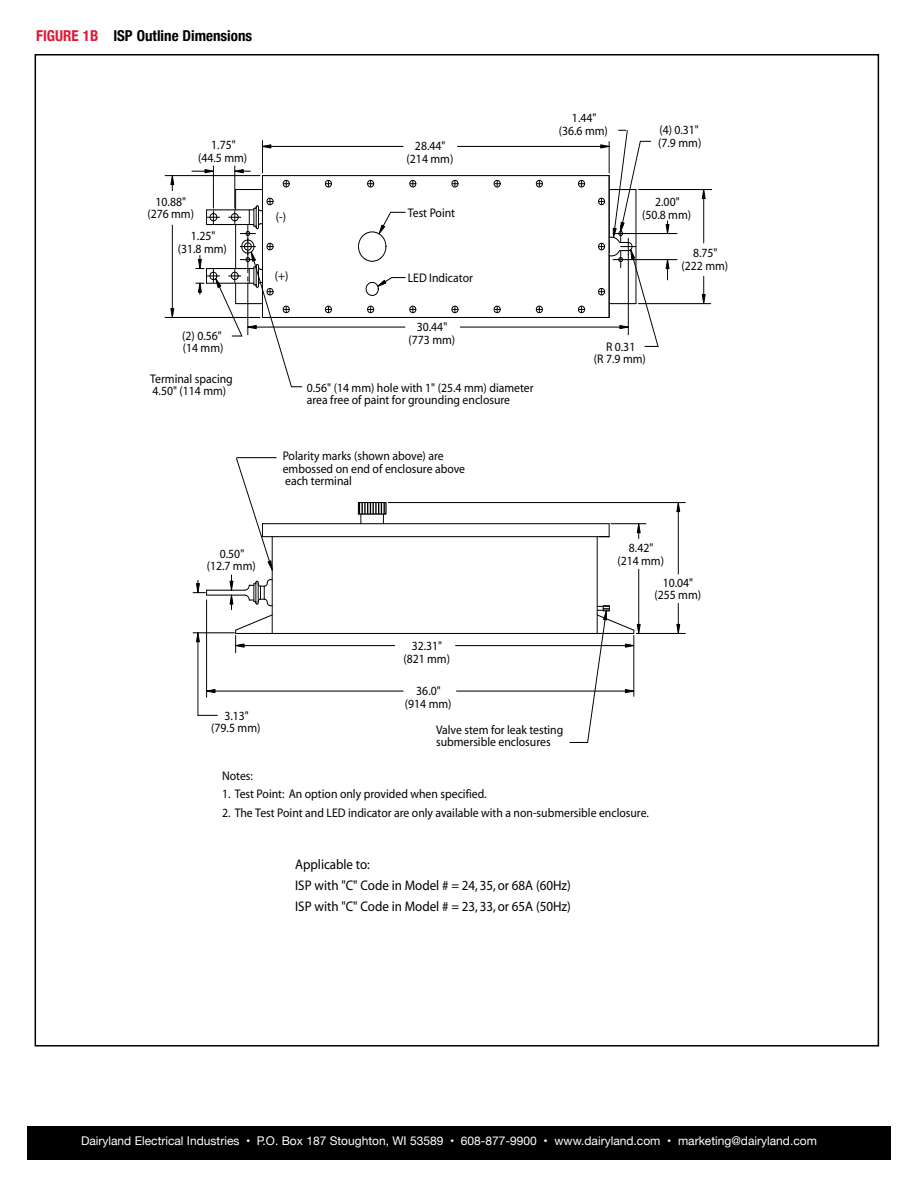
<style>
.page{position:relative;width:918px;height:1188px;background:#fff}
.page>*{position:absolute;margin:0;border:0;box-sizing:border-box;transform-origin:0 0}
.t1{font:700 condensed 15px "Helvetica Neue";color:#000}
.t2{font:13.95px/20.9px "Helvetica";color:#000;scale:.94 1}
.t3{font:12.6px/12.6px "Helvetica";color:#000;text-align:center;scale:.94 1}
.t4{font:12px "Helvetica Neue";color:#fff}
.s1{color:#e11837}
</style>
<div class="page">
<hr style="left:262px;top:176px;width:1px;height:141px;background:#000">
<hr style="left:262px;top:175px;width:347px;height:1px;background:#000">
<hr style="left:262px;top:317px;width:347px;height:1px;background:#000">
<hr style="left:262px;top:523px;width:347px;height:1px;background:#000">
<hr style="left:262px;top:536px;width:347px;height:1px;background:#000">
<hr style="left:597px;top:537px;width:1px;height:96px;background:#000">
<hr style="left:207px;top:590px;width:38px;height:1px;background:#000">
<hr style="left:207px;top:595px;width:38px;height:1px;background:#000">
<svg style="left:358px;top:502px;width:29px;height:22px"></svg>
<svg style="left:358px;top:502px;width:28px;height:12px"></svg>
<hr style="left:256px;top:327px;width:149px;height:1px;background:#000">
<hr style="left:460px;top:327px;width:160px;height:1px;background:#000">
<hr style="left:244px;top:645px;width:151px;height:1px;background:#000">
<hr style="left:456px;top:691px;width:170px;height:1px;background:#000">
<svg style="left:207px;top:689px;width:8px;height:4px"></svg>
<hr style="left:215px;top:691px;width:188px;height:1px;background:#000">
<hr style="left:193px;top:633px;width:41px;height:1px;background:#000">
<svg style="left:193px;top:580px;width:14px;height:15px"></svg>
<svg style="left:196px;top:633px;width:3px;height:9px"></svg>
<hr style="left:198px;top:642px;width:1px;height:73px;background:#000">
<hr style="left:206px;top:600px;width:1px;height:97px;background:#000">
<hr style="left:636px;top:633px;width:49px;height:1px;background:#000">
<hr style="left:388px;top:502px;width:297px;height:1px;background:#000">
<svg style="left:677px;top:603px;width:3px;height:30px"></svg>
<svg style="left:677px;top:502px;width:3px;height:10px"></svg>
<hr style="left:678px;top:511px;width:1px;height:63px;background:#000">
<svg style="left:637px;top:524px;width:3px;height:15px"></svg>
<hr style="left:262px;top:141px;width:1px;height:32px;background:#000">
<svg style="left:262px;top:145px;width:9px;height:3px"></svg>
<hr style="left:271px;top:146px;width:132px;height:1px;background:#000">
<hr style="left:457px;top:146px;width:144px;height:1px;background:#000">
<hr style="left:235px;top:166px;width:1px;height:42px;background:#000">
<hr style="left:213px;top:166px;width:1px;height:42px;background:#000">
<svg style="left:192px;top:170px;width:22px;height:3px"></svg>
<svg style="left:235px;top:170px;width:15px;height:3px"></svg>
<svg style="left:358px;top:212px;width:47px;height:50px"></svg>
<svg style="left:366px;top:277px;width:39px;height:19px"></svg>
<hr style="left:628px;top:233px;width:49px;height:1px;background:#000">
<hr style="left:628px;top:259px;width:49px;height:1px;background:#000">
<svg style="left:666px;top:221px;width:3px;height:12px"></svg>
<svg style="left:666px;top:260px;width:3px;height:20px"></svg>
<hr style="left:638px;top:189px;width:74px;height:1px;background:#000">
<hr style="left:638px;top:303px;width:73px;height:1px;background:#000">
<svg style="left:702px;top:190px;width:3px;height:9px"></svg>
<hr style="left:703px;top:198px;width:1px;height:45px;background:#000">
<svg style="left:702px;top:276px;width:3px;height:28px"></svg>
<hr style="left:165px;top:175px;width:95px;height:1px;background:#000">
<hr style="left:165px;top:317px;width:95px;height:1px;background:#000">
<svg style="left:171px;top:176px;width:3px;height:15px"></svg>
<svg style="left:171px;top:308px;width:3px;height:9px"></svg>
<hr style="left:172px;top:225px;width:1px;height:84px;background:#000">
<hr style="left:638px;top:569px;width:1px;height:56px;background:#000">
<hr style="left:237px;top:457px;width:39px;height:1px;background:#000">
<svg style="left:230px;top:457px;width:43px;height:196px"></svg>
<svg style="left:599px;top:524px;width:11px;height:13px"></svg>
<hr style="left:272px;top:633px;width:325px;height:1px;background:#000">
<hr style="left:456px;top:645px;width:170px;height:1px;background:#000">
<svg style="left:570px;top:606px;width:70px;height:137px"></svg>
<svg style="left:198px;top:715px;width:19px;height:1px"></svg>
<hr style="left:611px;top:523px;width:35px;height:1px;background:#000">
<svg style="left:598px;top:130px;width:61px;height:217px"></svg>
<svg style="left:325px;top:180px;width:7px;height:7px"></svg>
<svg style="left:367px;top:180px;width:7px;height:7px"></svg>
<svg style="left:409px;top:180px;width:7px;height:7px"></svg>
<svg style="left:451px;top:180px;width:7px;height:7px"></svg>
<svg style="left:494px;top:180px;width:7px;height:7px"></svg>
<svg style="left:536px;top:180px;width:7px;height:7px"></svg>
<svg style="left:578px;top:180px;width:7px;height:7px"></svg>
<svg style="left:325px;top:306px;width:7px;height:7px"></svg>
<svg style="left:367px;top:306px;width:7px;height:7px"></svg>
<svg style="left:409px;top:306px;width:7px;height:7px"></svg>
<svg style="left:451px;top:306px;width:7px;height:7px"></svg>
<svg style="left:494px;top:306px;width:7px;height:7px"></svg>
<svg style="left:536px;top:306px;width:7px;height:7px"></svg>
<svg style="left:578px;top:306px;width:7px;height:7px"></svg>
<svg style="left:196px;top:180px;width:106px;height:207px"></svg>
<div style="left:27px;top:1126px;width:864px;height:34px;background:#000"></div>
<p class="t1" style="left:36px;top:24px;width:218px"><span class="s1">FIGURE 1B</span> ISP Outline Dimensions</p>
<p class="t3" style="left:198px;top:139px;width:54px">1.75" (44.5 mm)</p>
<p class="t3" style="left:147px;top:196px;width:51px">10.88" (276 mm)</p>
<p class="t3" style="left:178px;top:230px;width:54px">1.25" (31.8 mm)</p>
<p class="t3" style="left:182px;top:330px;width:45px;text-align:left">(2) 0.56" (14 mm)</p>
<p class="t3" style="left:150px;top:373px;width:90px;text-align:left">Terminal spacing<br>4.50" (114 mm)</p>
<p class="t3" style="left:276px;top:211px;width:12px">(-)</p>
<p class="t3" style="left:275px;top:270px;width:16px">(+)</p>
<p class="t3" style="left:407px;top:140px;width:51px">28.44" (214 mm)</p>
<p class="t3" style="left:408px;top:207px;width:52px">Test Point</p>
<p class="t3" style="left:408px;top:272px;width:71px">LED Indicator</p>
<p class="t3" style="left:409px;top:321px;width:51px">30.44" (773 mm)</p>
<p class="t3" style="left:307px;top:382px;width:243px;text-align:left">0.56" (14 mm) hole with 1" (25.4 mm) diameter area free of paint for grounding enclosure</p>
<p class="t3" style="left:283px;top:450px;width:196px;text-align:left">Polarity marks (shown above) are embossed on end of enclosure above each terminal</p>
<p class="t3" style="left:559px;top:112px;width:54px">1.44" (36.6 mm)</p>
<p class="t3" style="left:658px;top:124px;width:47px;text-align:left">(4) 0.31" (7.9 mm)</p>
<p class="t3" style="left:642px;top:196px;width:54px">2.00" (50.8 mm)</p>
<p class="t3" style="left:682px;top:247px;width:51px">8.75" (222 mm)</p>
<p class="t3" style="left:594px;top:341px;width:57px">R 0.31<br>(R 7.9 mm)</p>
<p class="t3" style="left:207px;top:548px;width:54px">0.50" (12.7 mm)</p>
<p class="t3" style="left:211px;top:710px;width:54px">3.13" (79.5 mm)</p>
<p class="t3" style="left:403px;top:640px;width:51px">32.31" (821 mm)</p>
<p class="t3" style="left:405px;top:685px;width:51px">36.0" (914 mm)</p>
<p class="t3" style="left:436px;top:724px;width:137px;text-align:left">Valve stem for leak testing submersible enclosures</p>
<p class="t3" style="left:617px;top:542px;width:51px">8.42" (214 mm)</p>
<p class="t3" style="left:654px;top:577px;width:51px">10.04" (255 mm)</p>
<p class="t3" style="left:222px;top:770px;width:34px">Notes:</p>
<p class="t3" style="left:222px;top:788px;width:283px">1. Test Point: An option only provided when specified.</p>
<p class="t3" style="left:222px;top:807px;width:456px">2. The Test Point and LED indicator are only available with a non-submersible enclosure.</p>
<p class="t2" style="left:295px;top:855px;width:295px">Applicable to:<br>ISP with "C" Code in Model # = 24, 35, or 68A (60Hz)<br>ISP with "C" Code in Model # = 23, 33, or 65A (50Hz)</p>
<p class="t4" style="left:81px;top:1132px;width:738px">Dairyland Electrical Industries • P.O. Box 187 Stoughton, WI 53589 • 608-877-9900 • www.dairyland.com • marketing@dairyland.com</p>
</div>
